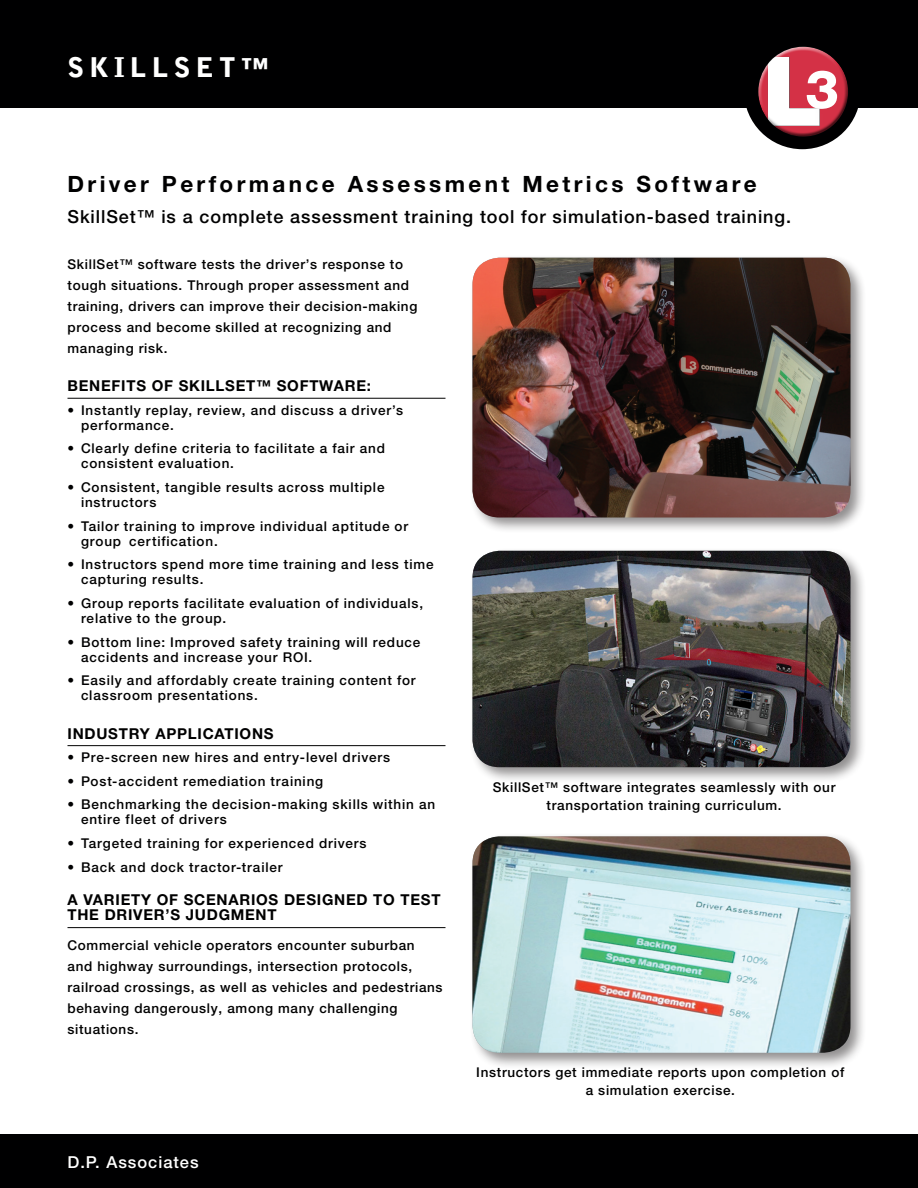
<style>
.page{position:relative;width:918px;height:1188px;background:#fff}
.page>*{position:absolute;margin:0;border:0;box-sizing:border-box;transform-origin:0 0}
.t1{font:900 27px "Bell Gothic Std";letter-spacing:.2em;color:#fff}
.Intro_text{font:700 22.5px "Helvetica Neue LT Std";letter-spacing:.15em;color:#000001}
.Intro_text-2{font:500 18px "Helvetica Neue LT Std";letter-spacing:.05em;color:#000001}
.t2{font:500 16.5px "Helvetica Neue LT Std";letter-spacing:.06em;color:#fff}
.Paragraph_header{font:700 15px/15.8px "Helvetica Neue LT Std";letter-spacing:.05em;color:#000001}
.Paragraph_text{font:500 13.5px/15px "Helvetica Neue LT Std";letter-spacing:.06em;color:#000001}
</style>
<div class="page">
<div style="left:0;top:0;width:918px;height:108px;background:#000001"></div>
<div style="left:744px;top:33px;width:117px;height:116px;background:#000001;border-radius:50%"></div>
<div style="left:757px;top:47px;width:88px;height:82px;background:#fff;opacity:.75"></div>
<div style="left:759px;top:54px;width:90px;height:84px;background:#231f20;opacity:.75"></div>
<div style="left:0;top:1134px;width:918px;height:54px;background:#000001"></div>
<hr style="left:68px;top:398px;width:378px;height:1px;background:#000001">
<hr style="left:68px;top:745px;width:378px;height:1px;background:#000001">
<hr style="left:68px;top:927px;width:378px;height:1px;background:#000001">
<div style="left:469px;top:254px;width:398px;height:280px;background:#231f20;opacity:.5"></div>
<img style="left:472px;top:258px;width:378px;height:260px">
<div style="left:469px;top:833px;width:398px;height:236px;background:#231f20;opacity:.5"></div>
<img style="left:472px;top:836px;width:378px;height:217px">
<div style="left:469px;top:547px;width:398px;height:237px;background:#231f20;opacity:.5"></div>
<img style="left:472px;top:551px;width:378px;height:216px">
<p class="t1" style="left:68px;top:52px;width:202px">SKILLSET™</p>
<p class="Intro_text" style="left:68px;top:170px;width:691px">Driver Performance Assessment Metrics Software</p>
<p class="Intro_text-2" style="left:68px;top:206px;width:725px">SkillSet™ is a complete assessment training tool for simulation-based training.</p>
<p class="Paragraph_text" style="left:68px;top:253px;width:351px;line-height:21px">SkillSet™ software tests the driver’s response to tough situations. Through proper assessment and training, drivers can improve their decision-making process and become skilled at recognizing and managing risk.</p>
<p class="Paragraph_header" style="left:68px;top:378px;width:305px">BENEFITS OF SKILLSET™ SOFTWARE:</p>
<p class="Paragraph_text" style="left:81px;top:402px;width:324px;text-indent:-14px">• Instantly replay, review, and discuss a driver’s performance.</p>
<p class="Paragraph_text" style="left:81px;top:441px;width:306px;text-indent:-14px">• Clearly define criteria to facilitate a fair and consistent evaluation.</p>
<p class="Paragraph_text" style="left:81px;top:480px;width:305px;text-indent:-14px">• Consistent, tangible results across multiple instructors</p>
<p class="Paragraph_text" style="left:81px;top:518px;width:329px;text-indent:-14px">• Tailor training to improve individual aptitude or group certification.</p>
<p class="Paragraph_text" style="left:81px;top:557px;width:354px;text-indent:-14px">• Instructors spend more time training and less time capturing results.</p>
<p class="Paragraph_text" style="left:81px;top:596px;width:344px;text-indent:-14px">• Group reports facilitate evaluation of individuals, relative to the group.</p>
<p class="Paragraph_text" style="left:81px;top:634px;width:341px;text-indent:-14px">• Bottom line: Improved safety training will reduce accidents and increase your ROI.</p>
<p class="Paragraph_text" style="left:81px;top:673px;width:336px;text-indent:-14px">• Easily and affordably create training content for classroom presentations.</p>
<p class="Paragraph_header" style="left:68px;top:725px;width:208px">INDUSTRY APPLICATIONS</p>
<p class="Paragraph_text" style="left:68px;top:750px;width:324px">• Pre-screen new hires and entry-level drivers</p>
<p class="Paragraph_text" style="left:68px;top:773px;width:257px">• Post-accident remediation training</p>
<p class="Paragraph_text" style="left:81px;top:797px;width:356px;text-indent:-14px">• Benchmarking the decision-making skills within an entire fleet of drivers</p>
<p class="Paragraph_text" style="left:68px;top:836px;width:301px">• Targeted training for experienced drivers</p>
<p class="Paragraph_text" style="left:68px;top:859px;width:217px">• Back and dock tractor-trailer</p>
<p class="Paragraph_header" style="left:68px;top:891px;width:375px">A VARIETY OF SCENARIOS DESIGNED TO TEST<br>THE DRIVER’S JUDGMENT</p>
<p class="Paragraph_text" style="left:68px;top:935px;width:377px;line-height:21px">Commercial vehicle operators encounter suburban and highway surroundings, intersection protocols, railroad crossings, as well as vehicles and pedestrians behaving dangerously, among many challenging situations.</p>
<p class="t2" style="left:68px;top:1152px;width:133px">D.P. Associates</p>
<p class="Paragraph_text" style="left:493px;top:778px;width:344px;line-height:18px;text-align:center">SkillSet™ software integrates seamlessly with our transportation training curriculum.</p>
<p class="Paragraph_text" style="left:476px;top:1063px;width:370px;line-height:18px;text-align:center">Instructors get immediate reports upon completion of a simulation exercise.</p>
</div>
